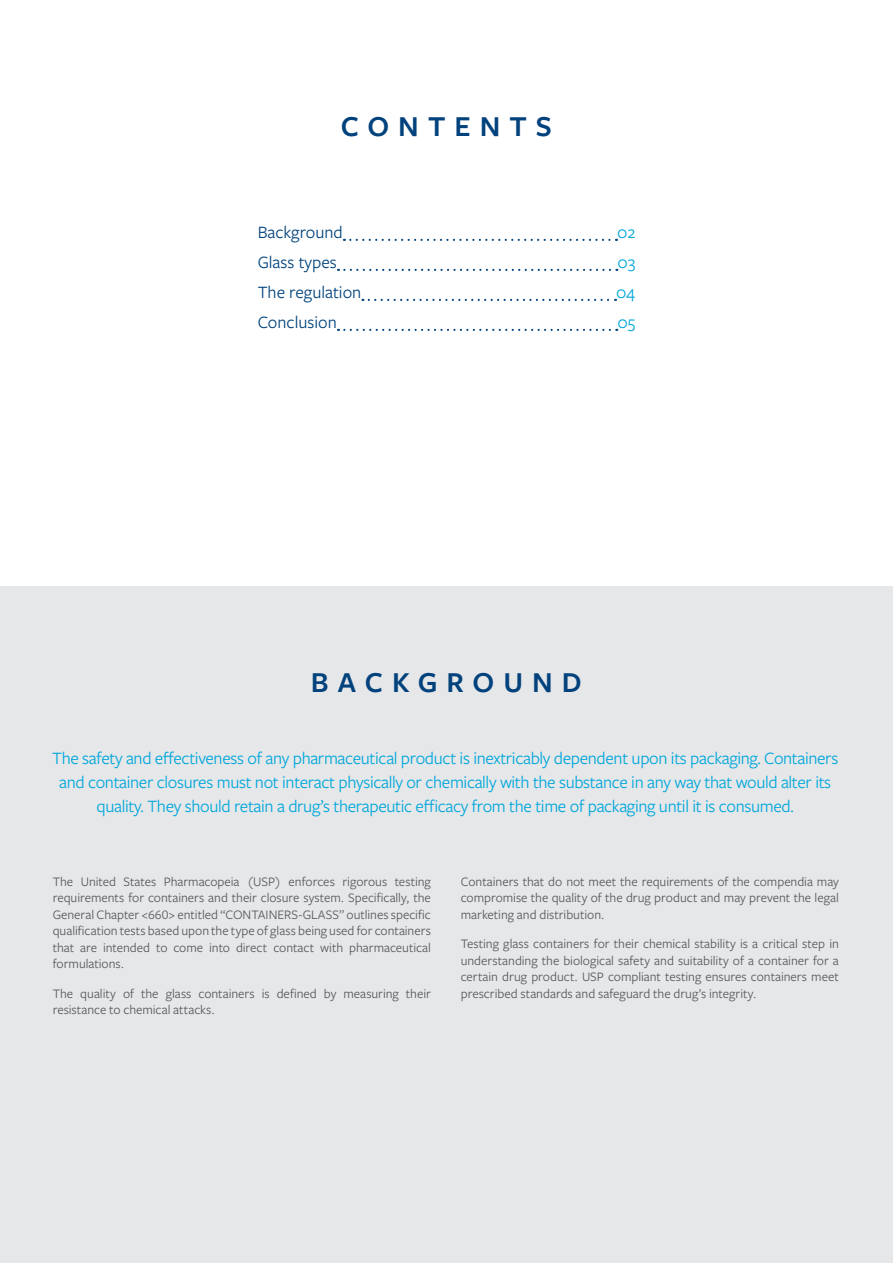
<style>
.page{position:relative;width:893px;height:1263px;background:#fff}
.page>*{position:absolute;margin:0;border:0;box-sizing:border-box;transform-origin:0 0}
.t1{font:600 30px "Freight Sans Pro";letter-spacing:.3em;color:#01427c}
.TOC_Body{font:18px/24px "Freight Sans Pro";letter-spacing:-.02em;color:#00a7db;text-align:center}
.TOC_Body-2{font:18px "Freight Sans Pro";color:#01427c}
.Space_between_bullet{font:13.5px/16.5px "Freight Sans Pro";color:#57585a;text-align:justify}
</style>
<div class="page">
<div style="left:0;top:587px;width:893px;height:676px;background:#e6e7e9"></div>
<svg style="left:344px;top:239px;width:273px;height:2px"></svg>
<svg style="left:338px;top:269px;width:279px;height:2px"></svg>
<svg style="left:369px;top:299px;width:247px;height:2px"></svg>
<svg style="left:338px;top:329px;width:279px;height:2px"></svg>
<p class="t1" style="left:341px;top:106px;width:213px">CONTENTS</p>
<p class="TOC_Body-2" style="left:258px;top:220px;width:87px">Background</p>
<p class="TOC_Body" style="left:617px;top:219px;width:20px">02</p>
<p class="TOC_Body-2" style="left:258px;top:250px;width:81px">Glass types</p>
<p class="TOC_Body" style="left:617px;top:249px;width:19px">03</p>
<p class="TOC_Body-2" style="left:258px;top:280px;width:105px">The regulation</p>
<p class="TOC_Body" style="left:616px;top:279px;width:21px">04</p>
<p class="TOC_Body-2" style="left:258px;top:310px;width:81px">Conclusion</p>
<p class="TOC_Body" style="left:617px;top:309px;width:19px">05</p>
<p class="t1" style="left:311px;top:662px;width:272px">BACKGROUND</p>
<p class="TOC_Body" style="left:52px;top:746px;width:788px">The safety and effectiveness of any pharmaceutical product is inextricably dependent upon its packaging. Containers and container closures must not interact physically or chemically with the substance in any way that would alter its quality. They should retain a drug’s therapeutic efficacy from the time of packaging until it is consumed.</p>
<p class="Space_between_bullet" style="left:53px;top:872px;width:380px">The United States Pharmacopeia (USP) enforces rigorous testing requirements for containers and their closure system. Specifically, the General Chapter &lt;660&gt; entitled “CONTAINERS-GLASS” outlines specific qualification tests based upon the type of glass being used for containers that are intended to come into direct contact with pharmaceutical formulations.</p>
<p class="Space_between_bullet" style="left:53px;top:984px;width:380px">The quality of the glass containers is defined by measuring their resistance to chemical attacks.</p>
<p class="Space_between_bullet" style="left:461px;top:872px;width:380px">Containers that do not meet the requirements of the compendia may compromise the quality of the drug product and may prevent the legal marketing and distribution.</p>
<p class="Space_between_bullet" style="left:461px;top:935px;width:380px">Testing glass containers for their chemical stability is a critical step in understanding the biological safety and suitability of a container for a certain drug product. USP compliant testing ensures containers meet prescribed standards and safeguard the drug’s integrity.</p>
</div>
